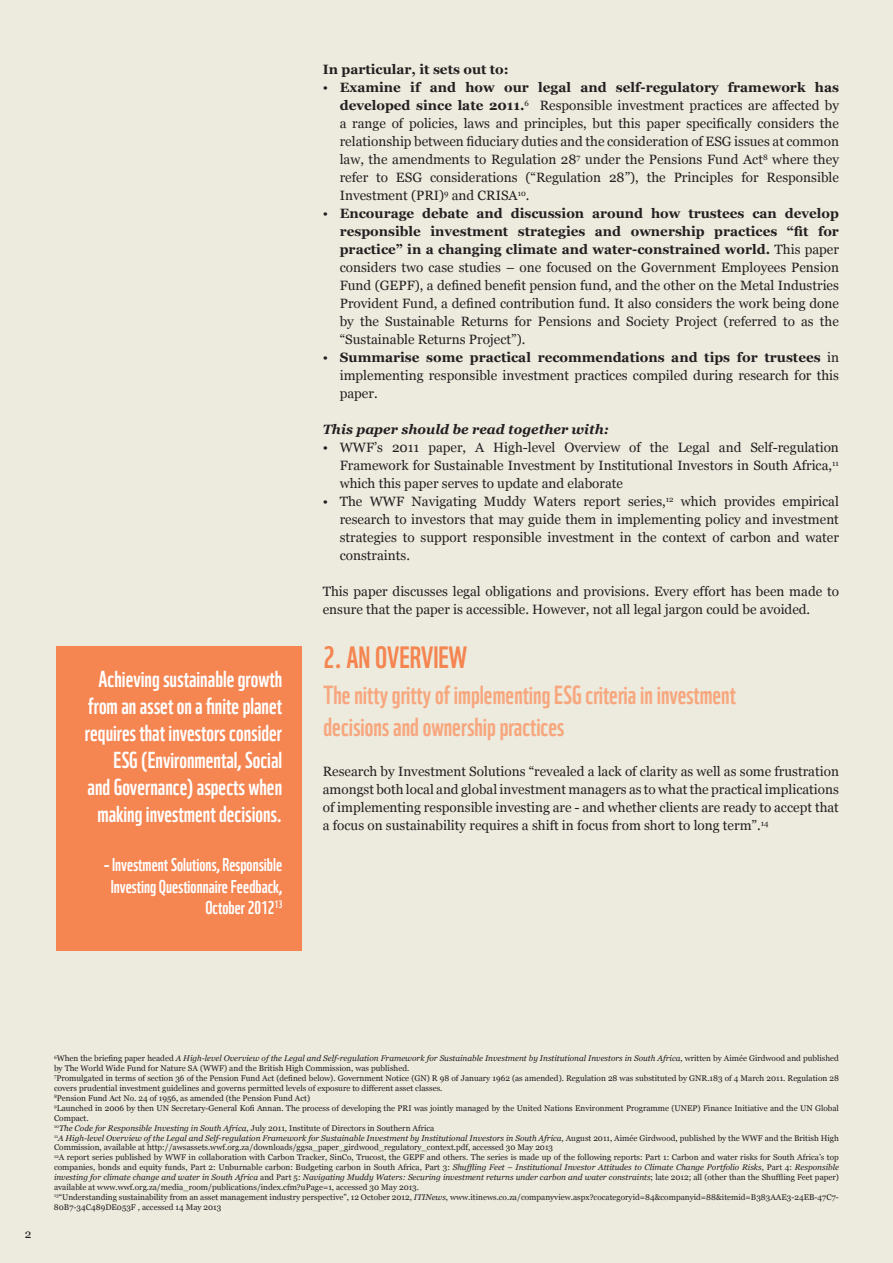
<style>
.page{position:relative;width:893px;height:1263px;background:#ecebde}
.page>*{position:absolute;margin:0;border:0;box-sizing:border-box;transform-origin:0 0}
.t1{font:30px "WWF";color:#f58551}
.t2{font:25.5px/31.5px "WWF";color:#f8a67d}
.t3{font:22.5px/27px "WWF";color:#fff;text-align:right}
.t4{font:18px/21.6px "WWF";color:#fff;text-align:right}
.t5{font:13.5px/18px "Georgia";color:#231f20;text-align:justify}
.t6{font:italic 700 13.5px "Georgia";color:#231f20}
.t7{font:700 13.5px "Georgia";color:#231f20}
.t8{font:12px "Georgia";color:#231f20}
.t9{font:8.25px/9.9px "Georgia";color:#231f20}
.s1{font-weight:700}
.s2{font-style:italic}
</style>
<div class="page">
<div style="left:56px;top:646px;width:246px;height:305px;background:#f58551"></div>
<h3 class="t3" style="left:85px;top:663px;width:199px">Achieving sustainable growth from an asset on a finite planet requires that investors consider<br>ESG (Environmental, Social<br>and Governance) aspects when making investment decisions.</h3>
<h3 class="t4" style="left:104px;top:852px;width:179px">– Investment Solutions, Responsible<br>Investing Questionnaire Feedback,<br>October 2012<sup>13</sup></h3>
<h3 class="t7" style="left:323px;top:61px;width:188px">In particular, it sets out to:</h3>
<p class="t5" style="left:340px;top:79px;width:501px;text-indent:-17px">• <span class="s1">Examine if and how our legal and self-regulatory framework has developed since late 2011.</span><sup>6</sup> Responsible investment practices are affected by a range of policies, laws and principles, but this paper specifically considers the relationship between fiduciary duties and the consideration of ESG issues at common law, the amendments to Regulation 28<sup>7</sup> under the Pensions Fund Act<sup>8</sup> where they refer to ESG considerations (“Regulation 28”), the Principles for Responsible Investment (PRI)<sup>9</sup> and CRISA<sup>10</sup>.</p>
<p class="t5" style="left:340px;top:205px;width:501px;text-indent:-17px">• <span class="s1">Encourage debate and discussion around how trustees can develop responsible investment strategies and ownership practices “fit for practice” in a changing climate and water-constrained world.</span> This paper considers two case studies – one focused on the Government Employees Pension Fund (GEPF), a defined benefit pension fund, and the other on the Metal Industries Provident Fund, a defined contribution fund. It also considers the work being done by the Sustainable Returns for Pensions and Society Project (referred to as the “Sustainable Returns Project”).</p>
<h3 class="t5" style="left:340px;top:349px;width:501px;text-indent:-17px">• <span class="s1">Summarise some practical recommendations and tips for trustees</span> in implementing responsible investment practices compiled during research for this paper.</h3>
<h3 class="t6" style="left:323px;top:420px;width:288px">This paper should be read together with:</h3>
<h3 class="t5" style="left:340px;top:439px;width:501px;text-indent:-17px">• WWF’s 2011 paper, A High-level Overview of the Legal and Self-regulation Framework for Sustainable Investment by Institutional Investors in South Africa,<sup>11 </sup>which this paper serves to update and elaborate</h3>
<p class="t5" style="left:340px;top:493px;width:501px;text-indent:-17px">• The WWF Navigating Muddy Waters report series,<sup>12</sup> which provides empirical research to investors that may guide them in implementing policy and investment strategies to support responsible investment in the context of carbon and water constraints.</p>
<h3 class="t5" style="left:323px;top:583px;width:518px">This paper discusses legal obligations and provisions. Every effort has been made to ensure that the paper is accessible. However, not all legal jargon could be avoided.</h3>
<h1 class="t1" style="left:324px;top:634px;width:110px">2. AN OVERVIEW</h1>
<h2 class="t2" style="left:324px;top:677px;width:414px">The nitty gritty of implementing esg criteria in investment decisions and ownership practices</h2>
<p class="t5" style="left:323px;top:763px;width:518px">Research by Investment Solutions “revealed a lack of clarity as well as some frustration amongst both local and global investment managers as to what the practical implications of implementing responsible investing are - and whether clients are ready to accept that a focus on sustainability requires a shift in focus from short to long term”.<sup>14</sup></p>
<h3 class="t8" style="left:25px;top:1226px;width:8px">2</h3>
<p class="t9" style="left:54px;top:1054px;width:786px"><sup>6</sup>When the briefing paper headed <span class="s2">A High-level Overview of the Legal and Self-regulation Framework for Sustainable Investment by Institutional Investors in South Africa</span>, written by Aimée Girdwood and published by The World Wide Fund for Nature SA (WWF) and the British High Commission, was published.<br><sup>7</sup>Promulgated in terms of section 36 of the Pension Fund Act (defined below). Government Notice (GN) R 98 of January 1962 (as amended). Regulation 28 was substituted by GNR.183 of 4 March 2011. Regulation 28 covers prudential investment guidelines and governs permitted levels of exposure to different asset classes.<br><sup>8</sup>Pension Fund Act No. 24 of 1956, as amended (the Pension Fund Act)<br><sup>9</sup>Launched in 2006 by then UN Secretary-General Kofi Annan. The process of developing the PRI was jointly managed by the United Nations Environment Programme (UNEP) Finance Initiative and the UN Global Compact.<br><sup>10</sup><span class="s2">The Code for Responsible Investing in South Africa</span>, July 2011, Institute of Directors in Southern Africa<br><sup>11</sup><span class="s2">A High-level Overview of the Legal and Self-regulation Framework for Sustainable Investment by Institutional Investors in South Africa</span>, August 2011, Aimée Girdwood, published by the WWF and the British High Commission, available at http://awsassets.wwf.org.za/downloads/ggsa_paper_girdwood_regulatory_context.pdf, accessed 30 May 2013<br><sup>12</sup>A report series published by WWF in collaboration with Carbon Tracker, SinCo, Trucost, the GEPF and others. The series is made up of the following reports: Part 1: Carbon and water risks for South Africa’s top companies, bonds and equity funds, Part 2: Unburnable carbon: Budgeting carbon in South Africa, Part 3: <span class="s2">Shuffling Feet – Institutional Investor Attitudes to Climate Change Portfolio Risks</span>, Part 4: <span class="s2">Responsible investing for climate change and water in South Africa</span> and Part 5: <span class="s2">Navigating Muddy Waters: Securing investment returns under carbon and water constraints</span>; late 2012; all (other than the Shuffling Feet paper) available at www.wwf.org.za/media_room/publications/index.cfm?uPage=1, accessed 30 May 2013.<br><sup>13</sup>“Understanding sustainability from an asset management industry perspective”, 12 October 2012, <span class="s2">ITINews</span>, www.itinews.co.za/companyview.aspx?cocategoryid=84&amp;companyid=88&amp;itemid=B383AAE3-24EB-47C7- 80B7-34C489DE053F , accessed 14 May 2013</p>
</div>
